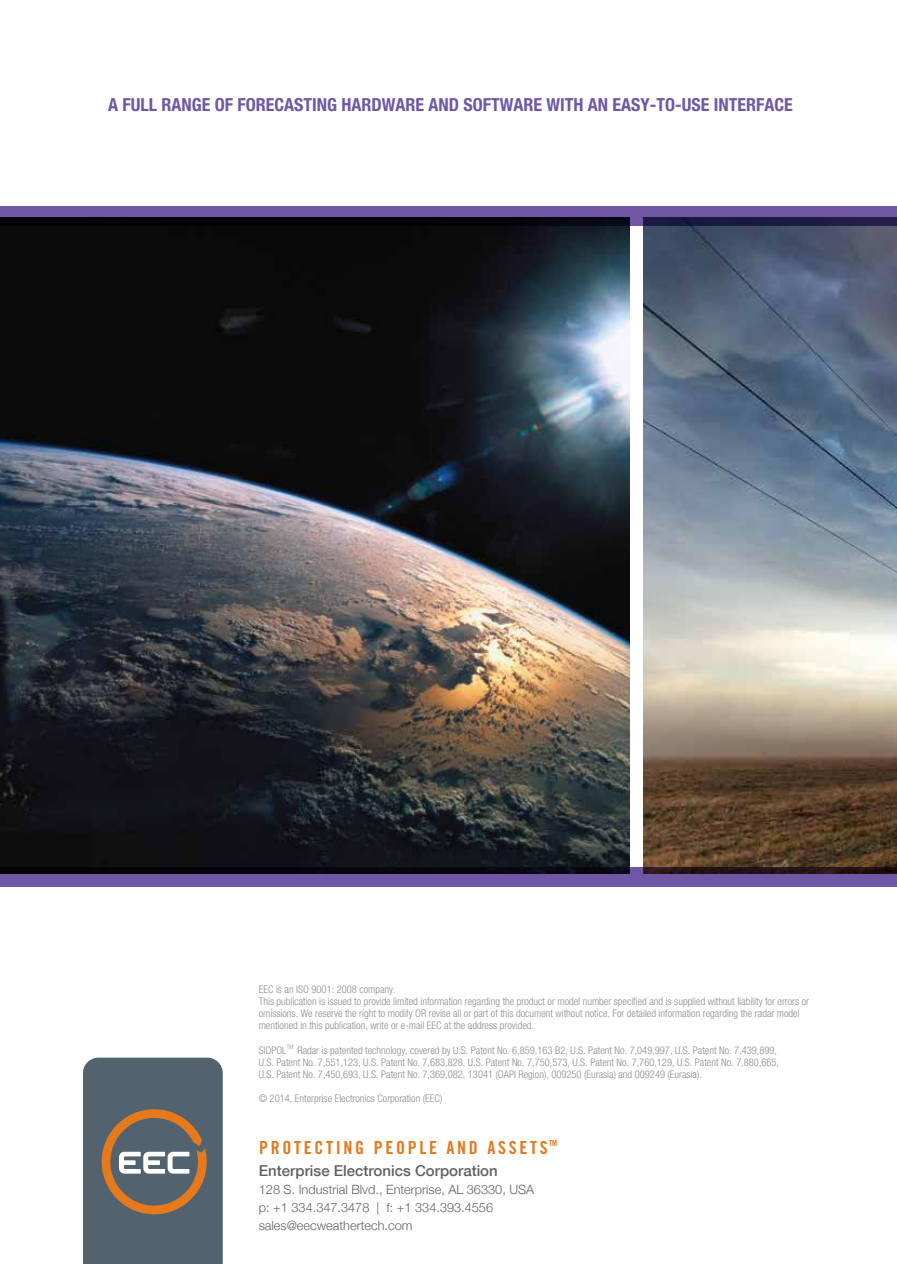
<style>
.page{position:relative;width:897px;height:1264px;background:#fff}
.page>*{position:absolute;margin:0;border:0;box-sizing:border-box;transform-origin:0 0}
.t1{font:700 condensed 18px "Helvetica Neue";color:#6f57a5}
.t2{font:18px "Trade Gothic Bold Cond Twenty";letter-spacing:.15em;color:#e4791d}
.t3{font:500 15px "Helvetica Neue";color:#5f6062}
.t4{font:300 12.75px/18px "Helvetica Neue";color:#5f6062}
.t5{font:300 condensed 10.5px/12px "Helvetica Neue";color:#8a8c8e}
</style>
<div class="page">
<img style="left:0;top:226px;width:630px;height:640px">
<img style="left:644px;top:226px;width:253px;height:640px">
<svg style="left:83px;top:1057px;width:140px;height:207px;background:#65696c"></svg>
<svg style="left:0;top:206px;width:897px;height:20px;background:#423566"></svg>
<svg style="left:0;top:866px;width:897px;height:20px;background:#4a396b"></svg>
<p class="t1" style="left:108px;top:93px;width:686px">A FULL RANGE OF FORECASTING HARDWARE AND SOFTWARE WITH AN EASY-TO-USE INTERFACE</p>
<p class="t5" style="left:259px;top:983px;width:552px">EEC is an ISO 9001: 2008 company.<br>This publication is issued to provide limited information regarding the product or model number specified and is supplied without liability for errors or omissions. We reserve the right to modify OR revise all or part of this document without notice. For detailed information regarding the radar model mentioned in this publication, write or e-mail EEC at the address provided.</p>
<p class="t5" style="left:259px;top:1043px;width:522px">SIDPOL<sup>TM</sup> Radar is patented technology, covered by U.S. Patent No. 6,859,163 B2, U.S. Patent No. 7,049,997, U.S. Patent No. 7,439,899,<br>U.S. Patent No. 7,551,123, U.S. Patent No. 7,683,828, U.S. Patent No. 7,750,573, U.S. Patent No. 7,760,129, U.S. Patent No. 7,880,665,<br>U.S. Patent No. 7,450,693, U.S. Patent No. 7,369,082, 13041 (OAPI Region), 009250 (Eurasia) and 009249 (Eurasia).</p>
<p class="t5" style="left:259px;top:1091px;width:185px">© 2014, Enterprise Electronics Corporation (EEC)</p>
<p class="t2" style="left:259px;top:1136px;width:300px">PROTECTING PEOPLE AND ASSETS<sup>TM</sup></p>
<p class="t3" style="left:259px;top:1158px;width:240px">Enterprise Electronics Corporation</p>
<p class="t4" style="left:259px;top:1179px;width:277px">128 S. Industrial Blvd., Enterprise, AL 36330, USA p: +1 334.347.3478 | f: +1 334.393.4556 sales@eecweathertech.com</p>
</div>
